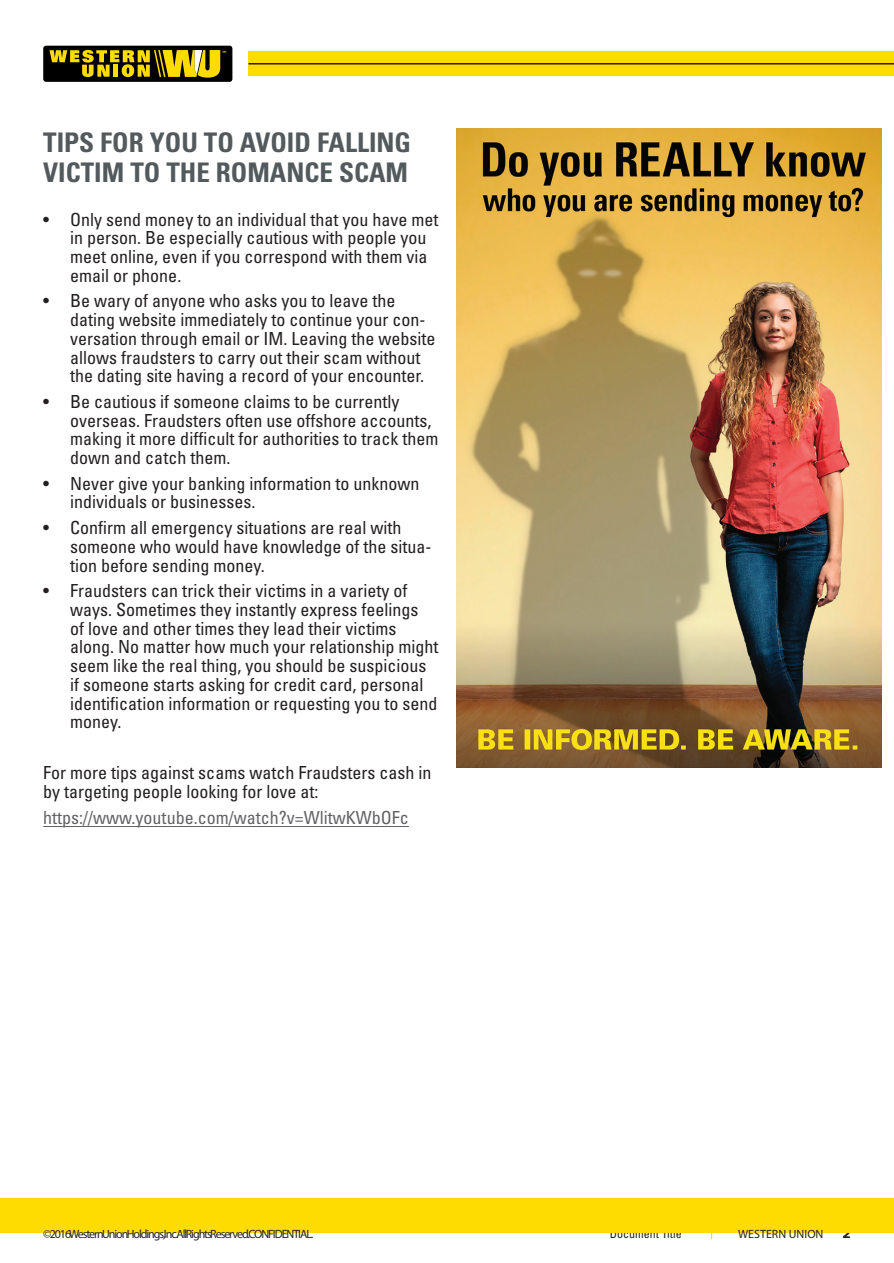
<style>
.page{position:relative;width:894px;height:1263px;background:#fff}
.page>*{position:absolute;margin:0;border:0;box-sizing:border-box;transform-origin:0 0}
.t1{font:700 condensed 27px/30px "Univers LT Std";color:#535a5d}
.t2{font:condensed 18px/18.8px "Univers LT Std";color:#231f20}
.t3{font:condensed 18px "Univers LT Std";color:#636366}
.t4{font:12px "Myriad Pro";letter-spacing:-.09em;color:#231f20}
.t5{font:condensed 12px "Univers LT Std";color:#231f20}
.t6{font:12px "Myriad Pro";color:#231f20}
.t7{font:900 12px "Univers LT Std";color:#231f20}
</style>
<div class="page">
<div style="left:0;top:1198px;width:893px;height:34px;background:#ffdc01"></div>
<div style="left:248px;top:51px;width:645px;height:24px;background:#ffdc01"></div>
<div style="left:43px;top:46px;width:189px;height:36px;background:#000001;border-radius:3px"></div>
<svg style="left:49px;top:50px;width:177px;height:28px"></svg>
<hr style="left:248px;top:63px;width:645px;height:1px;background:#231f20">
<hr style="left:43px;top:826px;width:365px;height:1px;background:#636366">
<img style="left:456px;top:128px;width:424px;height:639px">
<h1 class="t1" style="left:43px;top:127px;width:369px">TIPS FOR YOU TO AVOID FALLING<br>VICTIM TO THE ROMANCE SCAM</h1>
<p class="t2" style="left:70px;top:209px;width:369px;text-indent:-27px">• Only send money to an individual that you have met in person. Be especially cautious with people you meet online, even if you correspond with them via email or phone.</p>
<p class="t2" style="left:70px;top:291px;width:366px;text-indent:-27px">• Be wary of anyone who asks you to leave the dating website immediately to continue your con&shy;versation through email or IM. Leaving the website allows fraudsters to carry out their scam without the dating site having a record of your encounter.</p>
<p class="t2" style="left:70px;top:392px;width:369px;text-indent:-27px">• Be cautious if someone claims to be currently overseas. Fraudsters often use offshore accounts, making it more difficult for authorities to track them down and catch them.</p>
<p class="t2" style="left:70px;top:473px;width:350px;text-indent:-27px">• Never give your banking information to unknown individuals or businesses.</p>
<p class="t2" style="left:70px;top:518px;width:362px;text-indent:-27px">• Confirm all emergency situations are real with someone who would have knowledge of the situa&shy;tion before sending money.</p>
<p class="t2" style="left:70px;top:581px;width:369px;text-indent:-27px">• Fraudsters can trick their victims in a variety of ways. Sometimes they instantly express feelings<br>of love and other times they lead their victims along. No matter how much your relationship might seem like the real thing, you should be suspicious if someone starts asking for credit card, personal identification information or requesting you to send money.</p>
<p class="t2" style="left:43px;top:763px;width:389px">For more tips against scams watch Fraudsters cash in by targeting people looking for love at:</p>
<p class="t3" style="left:43px;top:806px;width:367px">https://www.youtube.com/watch?v=WlitwKWbOFc</p>
<p class="t4" style="left:43px;top:1226px;width:271px">© 2016 Western Union Holdings,Inc.AllRights Reserved.CONFIDENTIAL.</p>
<p class="t5" style="left:609px;top:1226px;width:73px">Document Title</p>
<p class="t6" style="left:737px;top:1226px;width:87px">WESTERN UNION</p>
<p class="t7" style="left:842px;top:1226px;width:10px">2</p>
</div>
